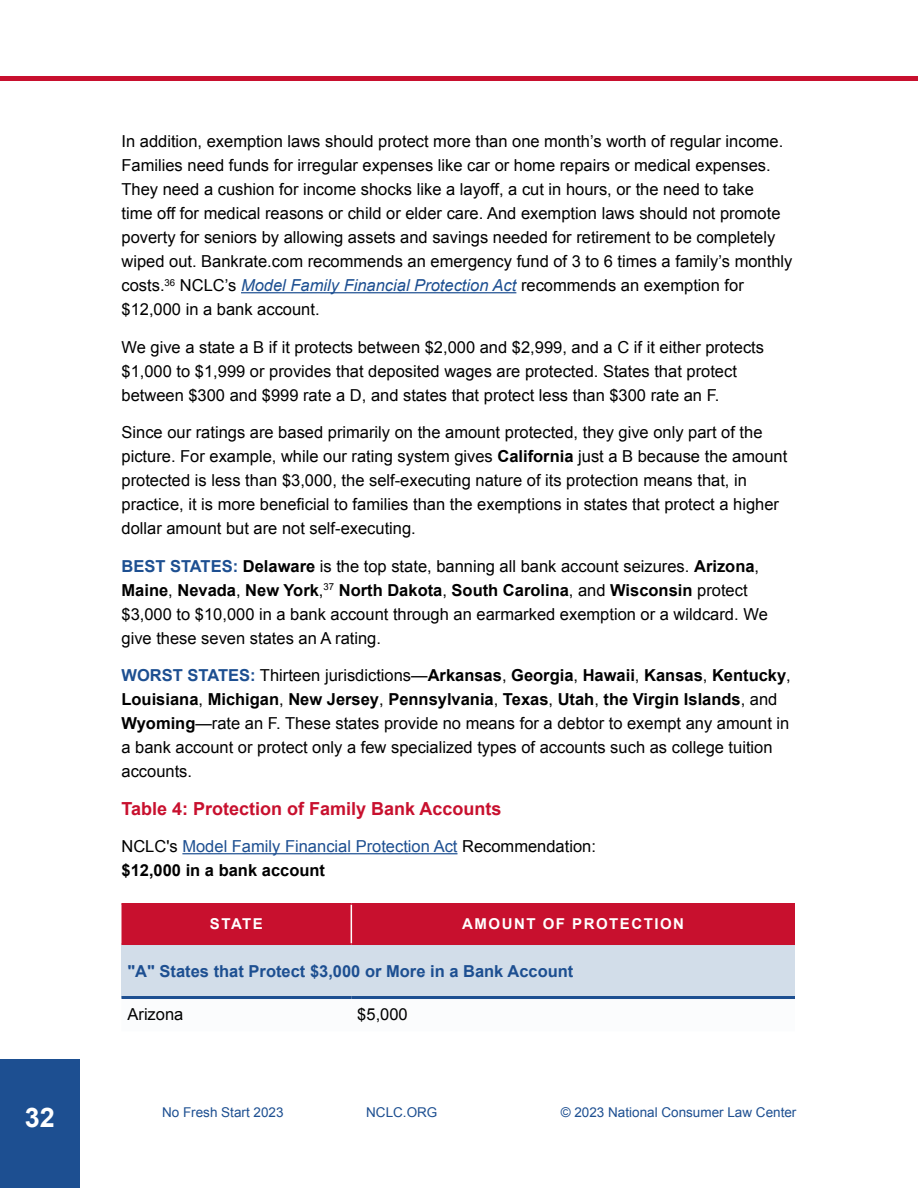
<style>
.page{position:relative;width:918px;height:1188px;background:#fff}
.page>*{position:absolute;margin:0;border:0;box-sizing:border-box;transform-origin:0 0}
.t1{font:700 27px "Arial";color:#fff}
.t2{font:700 18px "Arial";color:#c8102e}
.t3{font:16.5px/24px "Arial";color:#000}
.t4{font:16.5px/24px "Arial";color:#1d4f91}
.t5{font:700 16.5px "Arial";color:#1d4f91}
.t6{font:700 15px "Arial";letter-spacing:.1em;color:#fff}
.t7{font:13.5px "Arial";color:#1d4f91}
.s1{font-style:italic;color:#1d4f91}
.s2{font-weight:700}
.s3{font-weight:700;color:#1d4f91}
.s4{color:#000}
.s5{font-weight:700;color:#000}
</style>
<div class="page">
<hr style="left:241px;top:292px;width:275px;height:1px;background:#1d4f91">
<hr style="left:182px;top:853px;width:276px;height:1px;background:#1d4f91">
<div style="left:122px;top:905px;width:673px;height:39px;background:#c8102e"></div>
<div style="left:122px;top:944px;width:673px;height:54px;background:#d2dde9"></div>
<hr style="left:122px;top:996px;width:229px;height:3px;background:#1d4f91">
<hr style="left:351px;top:996px;width:444px;height:3px;background:#1d4f91">
<hr style="left:351px;top:905px;width:1px;height:39px;background:#fff">
<hr style="left:122px;top:944px;width:229px;height:1px;background:#c8102e">
<hr style="left:351px;top:944px;width:444px;height:1px;background:#c8102e">
<hr style="left:122px;top:903px;width:229px;height:2px;background:#c8102e">
<hr style="left:351px;top:903px;width:444px;height:2px;background:#c8102e">
<div style="left:0;top:1060px;width:80px;height:128px;background:#1d4f91"></div>
<hr style="left:0;top:77px;width:918px;height:4px;background:#c8102e">
<p class="t3" style="left:122px;top:129px;width:673px">In addition, exemption laws should protect more than one month’s worth of regular income.<br>Families need funds for irregular expenses like car or home repairs or medical expenses.<br>They need a cushion for income shocks like a layoff, a cut in hours, or the need to take<br>time off for medical reasons or child or elder care. And exemption laws should not promote poverty for seniors by allowing assets and savings needed for retirement to be completely wiped out. Bankrate.com recommends an emergency fund of 3 to 6 times a family’s monthly costs.<sup>36</sup> NCLC’s <span class="s1">Model Family Financial Protection Act</span> recommends an exemption for $12,000 in a bank account.</p>
<p class="t3" style="left:122px;top:335px;width:644px">We give a state a B if it protects between $2,000 and $2,999, and a C if it either protects $1,000 to $1,999 or provides that deposited wages are protected. States that protect between $300 and $999 rate a D, and states that protect less than $300 rate an F.</p>
<p class="t3" style="left:122px;top:420px;width:667px">Since our ratings are based primarily on the amount protected, they give only part of the picture. For example, while our rating system gives <span class="s2">California</span> just a B because the amount protected is less than $3,000, the self-executing nature of its protection means that, in practice, it is more beneficial to families than the exemptions in states that protect a higher dollar amount but are not self-executing.</p>
<p class="t3" style="left:122px;top:554px;width:648px"><span class="s3">BEST STATES:</span> <span class="s2">Delaware</span> is the top state, banning all bank account seizures. <span class="s2">Arizona</span>, <span class="s2">Maine</span>, <span class="s2">Nevada</span>, <span class="s2">New York</span>,<sup>37</sup> <span class="s2">North Dakota</span>, <span class="s2">South Carolina</span>, and <span class="s2">Wisconsin</span> protect $3,000 to $10,000 in a bank account through an earmarked exemption or a wildcard. We give these seven states an A rating.</p>
<p class="t3" style="left:122px;top:663px;width:671px"><span class="s3">WORST STATES:</span> Thirteen jurisdictions—<span class="s2">Arkansas</span>, <span class="s2">Georgia</span>, <span class="s2">Hawaii</span>, <span class="s2">Kansas</span>, <span class="s2">Kentucky</span>, <span class="s2">Louisiana</span>, <span class="s2">Michigan</span>, <span class="s2">New Jersey</span>, <span class="s2">Pennsylvania</span>, <span class="s2">Texas</span>, <span class="s2">Utah</span>, <span class="s2">the Virgin Islands</span>, and <span class="s2">Wyoming</span>—rate an F. These states provide no means for a debtor to exempt any amount in a bank account or protect only a few specialized types of accounts such as college tuition accounts.</p>
<p class="t2" style="left:122px;top:796px;width:382px">Table 4: Protection of Family Bank Accounts</p>
<p class="t4" style="left:122px;top:834px;width:476px"><span class="s4">NCLC's</span> Model Family Financial Protection Act <span class="s4">Recommendation: </span><span class="s5">$12,000 in a bank account</span></p>
<p class="t6" style="left:210px;top:914px;width:54px">STATE</p>
<p class="t6" style="left:462px;top:914px;width:223px">AMOUNT OF PROTECTION</p>
<p class="t5" style="left:128px;top:960px;width:447px">"A" States that Protect $3,000 or More in a Bank Account</p>
<p class="t3" style="left:128px;top:1003px;width:57px">Arizona</p>
<p class="t3" style="left:357px;top:1003px;width:52px">$5,000</p>
<h1 class="t1" style="left:25px;top:1099px;width:32px">32</h1>
<p class="t7" style="left:162px;top:1103px;width:123px">No Fresh Start 2023</p>
<p class="t7" style="left:366px;top:1103px;width:73px">NCLC.ORG</p>
<p class="t7" style="left:561px;top:1103px;width:237px">© 2023 National Consumer Law Center</p>
</div>
